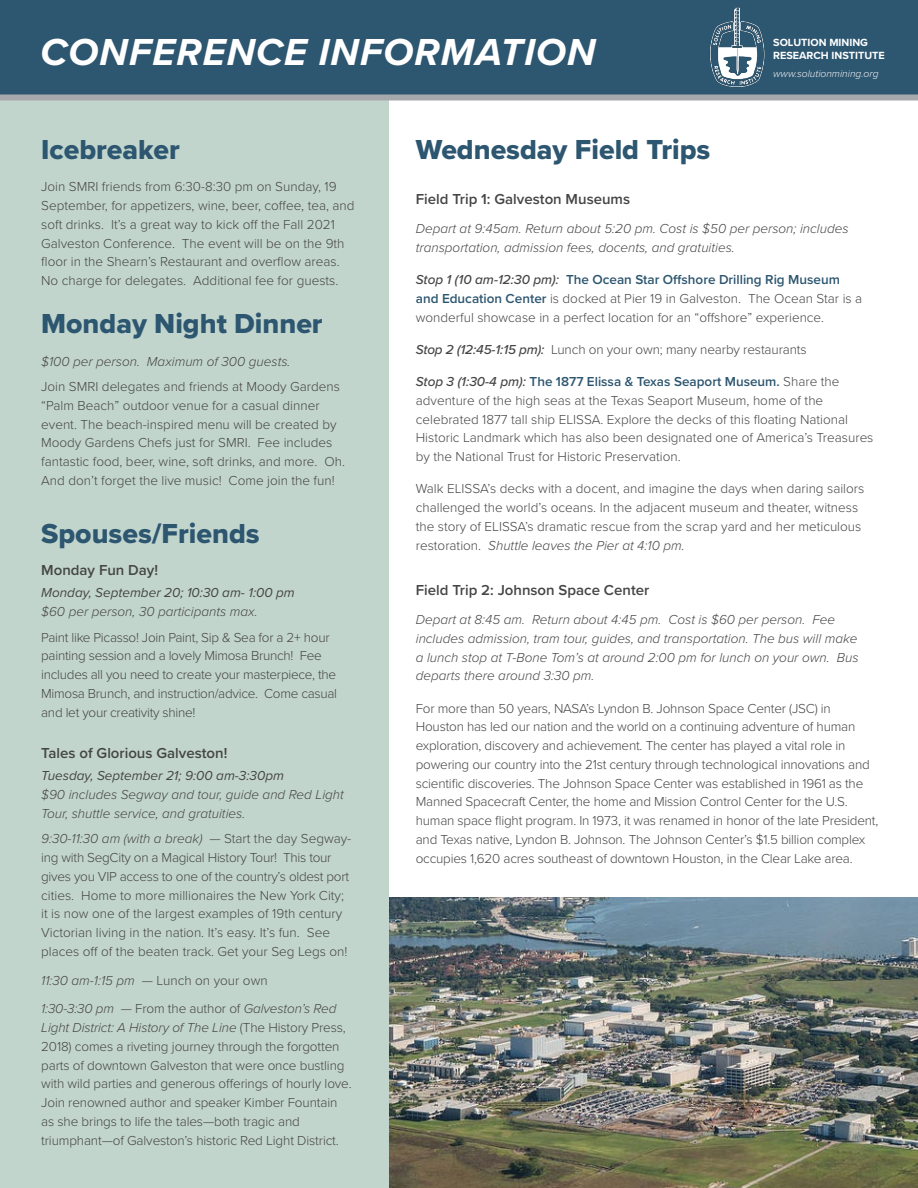
<style>
.page{position:relative;width:918px;height:1188px;background:#fff}
.page>*{position:absolute;margin:0;border:0;box-sizing:border-box;transform-origin:0 0}
.t1{font:italic 700 39px "Proxima Nova";letter-spacing:.03em;color:#fff}
.t2{font:28.5px "Proxima Nova Extrabld";color:#2d5670}
.t3{font:600 15px "Proxima Nova";color:#454546}
.t4{font:300 13.5px/18.8px "Proxima Nova";letter-spacing:-.01em;color:#454546}
.t5{font:italic 300 13.5px/18.8px "Proxima Nova";color:#454546}
.t6{font:italic 13.5px/18.8px "Proxima Nova";color:#454546}
.t7{font:700 10.8px/13.5px "Proxima Nova";color:#fff}
.t8{font:italic 300 10.35px "Proxima Nova";color:#f6f6f7}
.s1{font-weight:300}
.s2{font-weight:400}
.s3{font-style:italic}
.s4{font-style:normal}
.s5{font-weight:500;font-style:italic}
.s6{font-weight:600;color:#2d5670}
</style>
<div class="page">
<img style="left:389px;top:897px;width:529px;height:291px">
<div style="left:0;top:96px;width:389px;height:1092px;background:#c2d5cc"></div>
<div style="left:0;top:0;width:918px;height:98px;background:#2d5670"></div>
<div style="left:0;top:94px;width:918px;height:6px;background:#a7a8ac"></div>
<img style="left:710px;top:7px;width:55px;height:80px">
<p class="t1" style="left:40px;top:23px;width:557px">CONFERENCE INFORMATION</p>
<p class="t7" style="left:773px;top:35px;width:113px">SOLUTION MINING<br>RESEARCH INSTITUTE</p>
<p class="t8" style="left:773px;top:66px;width:107px">www.solutionmining.org</p>
<p class="t2" style="left:41px;top:128px;width:140px">Icebreaker</p>
<p class="t4" style="left:41px;top:177px;width:315px">Join SMRI friends from 6:30-8:30 pm on Sunday, 19<br>September, for appetizers, wine, beer, coffee, tea, and soft drinks. It’s a great way to kick off the Fall 2021<br>Galveston Conference. The event will be on the 9th floor in the Shearn’s Restaurant and overflow areas.<br>No charge for delegates. Additional fee for guests.</p>
<p class="t2" style="left:41px;top:303px;width:283px">Monday Night Dinner</p>
<p class="t5" style="left:41px;top:351px;width:251px">$100 per person. Maximum of 300 guests.</p>
<p class="t4" style="left:41px;top:376px;width:305px">Join SMRI delegates and friends at Moody Gardens “Palm Beach” outdoor venue for a casual dinner event. The beach-inspired menu will be created by Moody Gardens Chefs just for SMRI. Fee includes fantastic food, beer, wine, soft drinks, and more. Oh.<br>And don’t forget the live music! Come join the fun!</p>
<p class="t2" style="left:41px;top:512px;width:220px">Spouses/Friends</p>
<p class="t3" style="left:41px;top:559px;width:118px">Monday Fun Day!</p>
<p class="t6" style="left:41px;top:583px;width:255px">Monday, September 20; 10:30 am- 1:00 pm <span class="s1">$60 per person, 30 participants max.</span></p>
<p class="t4" style="left:41px;top:627px;width:297px">Paint like Picasso! Join Paint, Sip &amp; Sea for a 2+ hour painting session and a lovely Mimosa Brunch! Fee includes all you need to create your masterpiece, the Mimosa Brunch, and instruction/advice. Come casual and let your creativity shine!</p>
<p class="t3" style="left:41px;top:742px;width:188px">Tales of Glorious Galveston!</p>
<p class="t5" style="left:41px;top:766px;width:304px"><span class="s2">Tuesday, September 21; 9:00 am-3:30pm<br></span>$90 includes Segway and tour, guide and Red Light<br>Tour, shuttle service, and gratuities.</p>
<p class="t4" style="left:41px;top:829px;width:312px"><span class="s3">9:30-11:30 am (with a break) —</span> Start the day Segway&shy;ing with SegCity on a Magical History Tour! This tour gives you VIP access to one of the country’s oldest port cities. Home to more millionaires the New York City; it is now one of the largest examples of 19th century Victorian living in the nation. It’s easy. It’s fun. See places off of the beaten track. Get your Seg Legs on!</p>
<p class="t5" style="left:41px;top:970px;width:228px">11:30 am-1:15 pm — <span class="s4">Lunch on your own</span></p>
<p class="t4" style="left:41px;top:999px;width:312px"><span class="s3">1:30-3:30 pm —</span> From the author of <span class="s3">Galveston’s Red Light District: A History of The Line</span> (The History Press, 2018) comes a riveting journey through the forgotten parts of downtown Galveston that were once bustling with wild parties and generous offerings of hourly love.<br>Join renowned author and speaker Kimber Fountain as she brings to life the tales—both tragic and triumphant—of Galveston’s historic Red Light District.</p>
<p class="t2" style="left:416px;top:128px;width:296px">Wednesday Field Trips</p>
<p class="t3" style="left:416px;top:188px;width:216px">Field Trip 1: Galveston Museums</p>
<p class="t5" style="left:416px;top:219px;width:434px">Depart at 9:45am. Return about 5:20 pm. Cost is $50 per person; includes transportation, admission fees, docents, and gratuities.</p>
<p class="t4" style="left:416px;top:270px;width:448px"><span class="s5">Stop 1 (10 am-12:30 pm):</span> <span class="s6">The Ocean Star Offshore Drilling Rig Museum and Education Center</span> is docked at Pier 19 in Galveston. The Ocean Star is a wonderful showcase in a perfect location for an “offshore” experience.</p>
<p class="t4" style="left:416px;top:339px;width:392px"><span class="s5">Stop 2 (12:45-1:15 pm):</span> Lunch on your own; many nearby restaurants</p>
<p class="t4" style="left:416px;top:372px;width:459px"><span class="s5">Stop 3 (1:30-4 pm):</span> <span class="s6">The 1877 Elissa &amp; Texas Seaport Museum.</span> Share the adventure of the high seas at the Texas Seaport Museum, home of the celebrated 1877 tall ship ELISSA. Explore the decks of this floating National Historic Landmark which has also been designated one of America’s Treasures by the National Trust for Historic Preservation.</p>
<p class="t4" style="left:416px;top:479px;width:450px">Walk ELISSA’s decks with a docent, and imagine the days when daring sailors challenged the world’s oceans. In the adjacent museum and theater, witness the story of ELISSA’s dramatic rescue from the scrap yard and her meticulous restoration. <span class="s3">Shuttle leaves the Pier at 4:10 pm.</span></p>
<p class="t3" style="left:416px;top:579px;width:235px">Field Trip 2: Johnson Space Center</p>
<p class="t5" style="left:416px;top:610px;width:444px">Depart at 8:45 am. Return about 4:45 pm. Cost is $60 per person. Fee includes admission, tram tour, guides, and transportation. The bus will make a lunch stop at T-Bone Tom’s at around 2:00 pm for lunch on your own. Bus departs there around 3:30 pm.</p>
<p class="t4" style="left:416px;top:698px;width:464px">For more than 50 years, NASA’s Lyndon B. Johnson Space Center (JSC) in Houston has led our nation and the world on a continuing adventure of human exploration, discovery and achievement. The center has played a vital role in powering our country into the 21st century through technological innovations and scientific discoveries. The Johnson Space Center was established in 1961 as the Manned Spacecraft Center, the home and Mission Control Center for the U.S. human space flight program. In 1973, it was renamed in honor of the late President, and Texas native, Lyndon B. Johnson. The Johnson Center’s $1.5 billion complex occupies 1,620 acres southeast of downtown Houston, in the Clear Lake area.</p>
</div>
